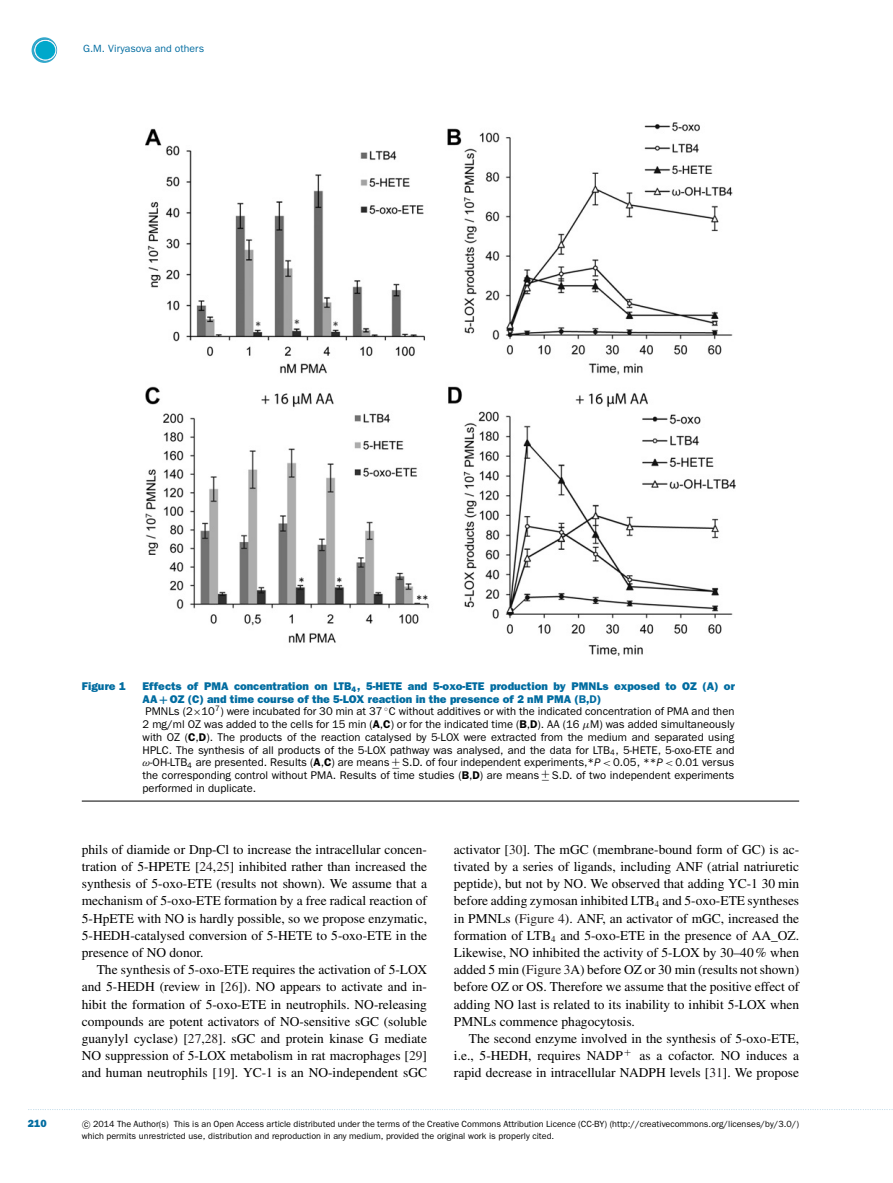
<style>
.page{position:relative;width:893px;height:1183px;background:#fff}
.page>*{position:absolute;margin:0;border:0;box-sizing:border-box;transform-origin:0 0}
.t1{font:13.5px/17.2px "Times";color:#000;text-align:justify}
.t2{font:11.25px/12.8px "Franklin Gothic";color:#000}
.t3{font:800 11.25px "Franklin Gothic";color:#006ca0}
.t4{font:10.5px "Franklin Gothic";color:#006ca0}
.t5{font:800 10.5px "Franklin Gothic";color:#006ca0}
.t6{font:9px/12px "Franklin Gothic";color:#000}
.s1{font-weight:800;color:#006ca0}
.s2{font-family:"MTSYB";color:#006ca0}
.s3{font-weight:600;color:#006ca0}
.s4{font-family:"MTSY"}
.s5{font-weight:600}
.s6{font-family:"RMTMI"}
.s7{font-style:italic}
.s8{color:#231f20}
.s9{font-family:"CMSY10"}
</style>
<div class="page">
<svg style="left:32px;top:37px;width:25px;height:26px"></svg>
<svg style="left:34px;top:39px;width:23px;height:22px"></svg>
<div style="left:35px;top:41px;width:20px;height:18px;background:#00a8cb;border-radius:50%"></div>
<img style="left:146px;top:123px;width:589px;height:532px">
<hr style="left:82px;top:800px;width:717px;height:1px;background:#000">
<p class="t4" style="left:83px;top:45px;width:122px">G.M. Viryasova and others</p>
<p class="t3" style="left:82px;top:682px;width:45px">Figure 1</p>
<p class="t2" style="left:143px;top:680px;width:594px"><span class="s1">Effects of PMA concentration on LTB</span><sub>4</sub><span class="s1">, 5-HETE and 5-oxo-ETE production by PMNLs exposed to OZ (A) or AA</span> <span class="s2">+</span> <span class="s1">OZ (C) and time course of the 5-LOX reaction in the presence of 2 nM PMA (</span><span class="s3">B</span><span class="s1">,</span><span class="s3">D</span><span class="s1">)<br></span>PMNLs (2<span class="s4">×</span>10<sup>7</sup>) were incubated for 30 min at 37 <sup>◦</sup>C without additives or with the indicated concentration of PMA and then 2 mg/ml OZ was added to the cells for 15 min (<span class="s5">A</span>,<span class="s5">C</span>) or for the indicated time (<span class="s5">B</span>,<span class="s5">D</span>). AA (16 <span class="s6">μ</span>M) was added simultaneously with OZ (<span class="s5">C</span>,<span class="s5">D</span>). The products of the reaction catalysed by 5-LOX were extracted from the medium and separated using HPLC. The synthesis of all products of the 5-LOX pathway was analysed, and the data for LTB<sub>4</sub>, 5-HETE, 5-oxo-ETE and <span class="s6">ω</span>-OH-LTB<sub>4</sub> are presented. Results (<span class="s5">A</span>,<span class="s5">C</span>) are means <span class="s4">+</span></p>
<p class="t2" style="left:143px;top:756px;width:593px;text-indent:249px"><span class="s4">−</span> S.D. of four independent experiments,*<span class="s7">P</span> <span class="s6">&lt;</span> 0.05, **<span class="s7">P</span> <span class="s6">&lt;</span> 0.01 versus the corresponding control without PMA. Results of time studies (<span class="s5">B</span>,<span class="s5">D</span>) are means <span class="s4">+</span></p>
<p class="t2" style="left:541px;top:769px;width:195px"><span class="s4">−</span> S.D. of two independent experiments</p>
<p class="t2" style="left:143px;top:782px;width:115px">performed in duplicate.</p>
<p class="t1" style="left:82px;top:841px;width:347px">phils of diamide or Dnp-Cl to increase the intracellular concen&shy;tration of 5-HPETE [<span class="s8">24</span>,<span class="s8">25</span>] inhibited rather than increased the synthesis of 5-oxo-ETE (results not shown). We assume that a mechanism of 5-oxo-ETE formation by a free radical reaction of 5-HpETE with NO is hardly possible, so we propose enzymatic, 5-HEDH-catalysed conversion of 5-HETE to 5-oxo-ETE in the presence of NO donor.</p>
<p class="t1" style="left:82px;top:961px;width:347px;text-indent:15px">The synthesis of 5-oxo-ETE requires the activation of 5-LOX and 5-HEDH (review in [<span class="s8">26</span>]). NO appears to activate and in&shy;hibit the formation of 5-oxo-ETE in neutrophils. NO-releasing compounds are potent activators of NO-sensitive sGC (soluble guanylyl cyclase) [<span class="s8">27</span>,<span class="s8">28</span>]. sGC and protein kinase G mediate NO suppression of 5-LOX metabolism in rat macrophages [<span class="s8">29</span>] and human neutrophils [<span class="s8">19</span>]. YC-1 is an NO-independent sGC</p>
<p class="t1" style="left:454px;top:841px;width:347px">activator [<span class="s8">30</span>]. The mGC (membrane-bound form of GC) is ac&shy;tivated by a series of ligands, including ANF (atrial natriuretic peptide), but not by NO. We observed that adding YC-1 30 min before adding zymosan inhibited LTB<sub>4</sub> and 5-oxo-ETE syntheses in PMNLs (<span class="s8">Figure 4</span>). ANF, an activator of mGC, increased the formation of LTB<sub>4</sub> and 5-oxo-ETE in the presence of AA_OZ.<br>Likewise, NO inhibited the activity of 5-LOX by 30–40% when added 5 min (<span class="s8">Figure 3</span>A) before OZ or 30 min (results not shown) before OZ or OS. Therefore we assume that the positive effect of adding NO last is related to its inability to inhibit 5-LOX when PMNLs commence phagocytosis.</p>
<p class="t1" style="left:454px;top:1030px;width:347px;text-indent:15px">The second enzyme involved in the synthesis of 5-oxo-ETE, i.e., 5-HEDH, requires NADP <sup>+</sup> as a cofactor. NO induces a rapid decrease in intracellular NADPH levels [<span class="s8">31</span>]. We propose</p>
<p class="t5" style="left:28px;top:1119px;width:20px">210</p>
<p class="t6" style="left:82px;top:1118px;width:719px"><span class="s9">-</span>c 2014 The Author(s) This is an Open Access article distributed under the terms of the Creative Commons Attribution Licence (CC-BY) (http://creativecommons.org/licenses/by/3.0/) which permits unrestricted use, distribution and reproduction in any medium, provided the original work is properly cited.</p>
</div>
